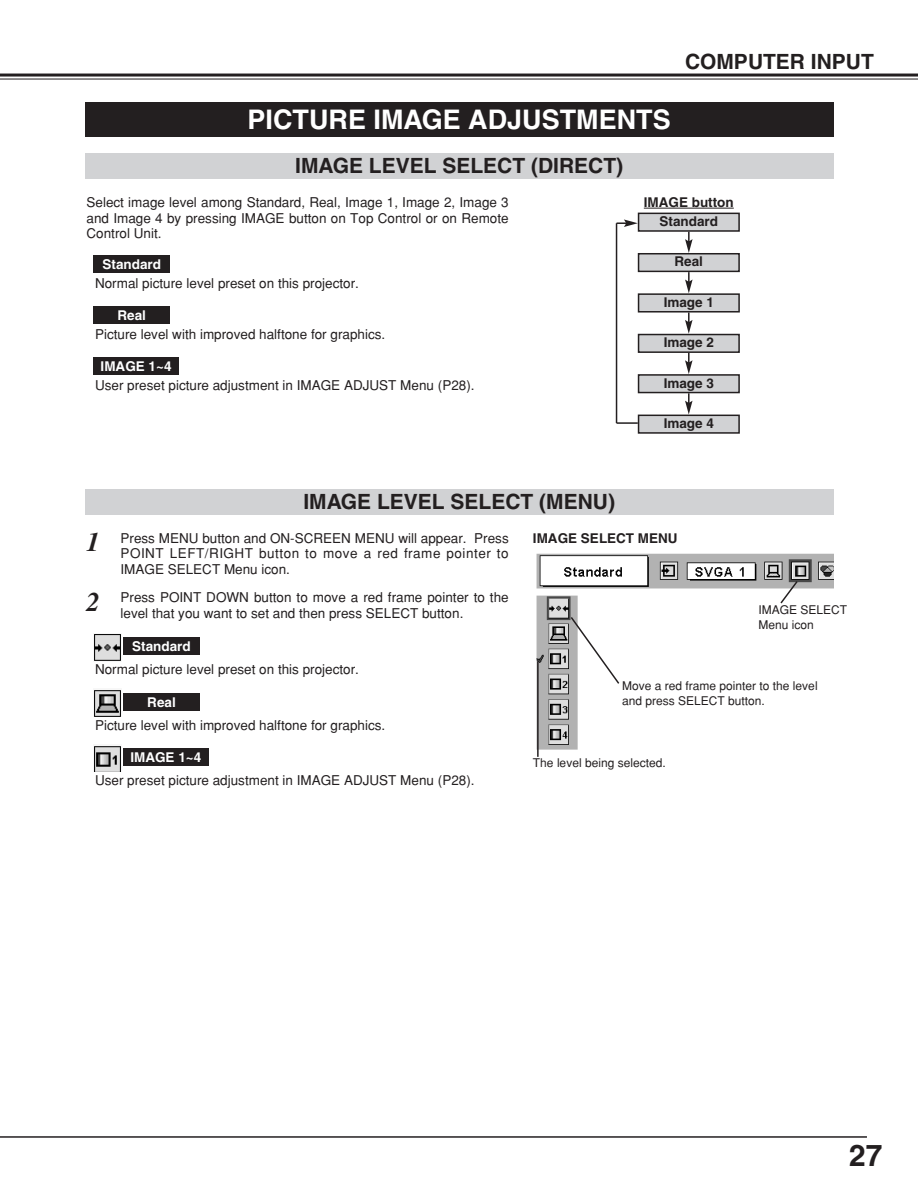
<style>
.page{position:relative;width:918px;height:1188px;background:#fff}
.page>*{position:absolute;margin:0;border:0;box-sizing:border-box;transform-origin:0 0}
.t1{font:700 30px "Helvetica";color:#231f20}
.t2{font:700 27px "Helvetica";color:#fff}
.t3{font:italic 700 27px "Times";color:#231f20}
.t4{font:700 21px "Helvetica";color:#231f20}
.t5{font:13.5px/15.8px "Helvetica";color:#231f20;text-align:justify}
.t6{font:700 13.5px/19.2px "Helvetica";color:#231f20;text-align:center}
.t7{font:700 13.5px "Helvetica";color:#fff}
.t8{font:12px/15px "Helvetica";color:#231f20}
.s1{font-family:"Times";font-weight:700;font-style:italic;font-size:27px}
</style>
<div class="page">
<hr style="left:0;top:74px;width:918px;height:3px;background:#231f20">
<hr style="left:0;top:79px;width:918px;height:1px;background:#231f20">
<hr style="left:0;top:1136px;width:867px;height:2px;background:#231f20">
<div style="left:85px;top:102px;width:748px;height:34px;background:#231f20"></div>
<div style="left:85px;top:489px;width:748px;height:25px;background:#d1d2d4"></div>
<img style="left:536px;top:553px;width:297px;height:197px">
<svg style="left:569px;top:615px;width:52px;height:70px"></svg>
<hr style="left:537px;top:661px;width:2px;height:96px;background:#231f20">
<div style="left:123px;top:638px;width:77px;height:17px;background:#231f20"></div>
<div style="left:123px;top:693px;width:77px;height:17px;background:#231f20"></div>
<div style="left:123px;top:748px;width:85px;height:17px;background:#231f20"></div>
<img style="left:94px;top:634px;width:27px;height:27px">
<img style="left:94px;top:690px;width:27px;height:26px">
<img style="left:94px;top:746px;width:27px;height:26px">
<svg style="left:779px;top:580px;width:20px;height:25px"></svg>
<div style="left:85px;top:153px;width:748px;height:26px;background:#d1d2d4"></div>
<hr style="left:644px;top:208px;width:90px;height:1px;background:#231f20">
<div style="left:639px;top:213px;width:100px;height:18px;background:#d1d2d4"></div>
<div style="left:638px;top:213px;width:102px;height:19px;border:2px solid #231f20"></div>
<div style="left:639px;top:254px;width:100px;height:17px;background:#d1d2d4"></div>
<div style="left:638px;top:253px;width:102px;height:19px;border:2px solid #231f20"></div>
<svg style="left:685px;top:232px;width:8px;height:21px"></svg>
<hr style="left:616px;top:223px;width:1px;height:200px;background:#231f20">
<svg style="left:617px;top:219px;width:21px;height:8px"></svg>
<div style="left:639px;top:294px;width:100px;height:18px;background:#d1d2d4"></div>
<div style="left:638px;top:293px;width:102px;height:20px;border:2px solid #231f20"></div>
<svg style="left:685px;top:272px;width:8px;height:21px"></svg>
<div style="left:639px;top:335px;width:100px;height:17px;background:#d1d2d4"></div>
<div style="left:638px;top:334px;width:102px;height:19px;border:2px solid #231f20"></div>
<svg style="left:685px;top:313px;width:8px;height:21px"></svg>
<hr style="left:617px;top:422px;width:21px;height:2px;background:#231f20">
<div style="left:639px;top:375px;width:100px;height:18px;background:#d1d2d4"></div>
<div style="left:638px;top:374px;width:102px;height:19px;border:2px solid #231f20"></div>
<svg style="left:685px;top:353px;width:8px;height:21px"></svg>
<div style="left:639px;top:415px;width:100px;height:18px;background:#d1d2d4"></div>
<div style="left:638px;top:415px;width:102px;height:19px;border:2px solid #231f20"></div>
<svg style="left:685px;top:393px;width:8px;height:22px"></svg>
<div style="left:94px;top:255px;width:76px;height:17px;background:#231f20"></div>
<div style="left:94px;top:306px;width:76px;height:17px;background:#231f20"></div>
<div style="left:94px;top:357px;width:85px;height:17px;background:#231f20"></div>
<h2 class="t2" style="left:248px;top:110px;width:425px">PICTURE IMAGE ADJUSTMENTS</h2>
<h3 class="t4" style="left:685px;top:53px;width:190px">COMPUTER INPUT</h3>
<h3 class="t4" style="left:295px;top:158px;width:329px">IMAGE LEVEL SELECT (DIRECT)</h3>
<p class="t5" style="left:87px;top:195px;width:424px">Select image level among Standard, Real, Image 1, Image 2, Image 3 and Image 4 by pressing IMAGE button on Top Control or on Remote Control Unit.</p>
<p class="t6" style="left:644px;top:194px;width:91px">IMAGE button<br>Standard</p>
<p class="t6" style="left:675px;top:253px;width:30px">Real</p>
<p class="t6" style="left:664px;top:294px;width:52px">Image 1</p>
<p class="t6" style="left:664px;top:334px;width:52px">Image 2</p>
<p class="t6" style="left:664px;top:375px;width:52px">Image 3</p>
<p class="t6" style="left:664px;top:415px;width:52px">Image 4</p>
<p class="t7" style="left:103px;top:259px;width:60px">Standard</p>
<p class="t5" style="left:95px;top:276px;width:266px">Normal picture level preset on this projector.</p>
<p class="t5" style="left:95px;top:327px;width:292px">Picture level with improved halftone for graphics.</p>
<p class="t5" style="left:95px;top:378px;width:381px">User preset picture adjustment in IMAGE ADJUST Menu (P28).</p>
<p class="t7" style="left:118px;top:310px;width:30px">Real</p>
<p class="t7" style="left:101px;top:361px;width:72px">IMAGE 1~4</p>
<h2 class="t3" style="left:87px;top:533px;width:15px">1</h2>
<h3 class="t4" style="left:303px;top:494px;width:313px">IMAGE LEVEL SELECT (MENU)</h3>
<p class="t5" style="left:121px;top:531px;width:390px">Press MENU button and ON-SCREEN MENU will appear. Press POINT LEFT/RIGHT button to move a red frame pointer to IMAGE SELECT Menu icon.</p>
<p class="t6" style="left:533px;top:530px;width:146px">IMAGE SELECT MENU</p>
<p class="t5" style="left:121px;top:591px;width:390px;text-indent:-34px"><span class="s1">2</span> Press POINT DOWN button to move a red frame pointer to the level that you want to set and then press SELECT button.</p>
<p class="t7" style="left:132px;top:642px;width:60px">Standard</p>
<p class="t5" style="left:95px;top:663px;width:266px">Normal picture level preset on this projector.</p>
<p class="t8" style="left:758px;top:603px;width:90px">IMAGE SELECT<br>Menu icon</p>
<p class="t7" style="left:147px;top:697px;width:30px">Real</p>
<p class="t5" style="left:95px;top:718px;width:292px">Picture level with improved halftone for graphics.</p>
<p class="t7" style="left:130px;top:752px;width:72px">IMAGE 1~4</p>
<p class="t5" style="left:95px;top:774px;width:381px">User preset picture adjustment in IMAGE ADJUST Menu (P28).</p>
<p class="t8" style="left:622px;top:680px;width:197px">Move a red frame pointer to the level and press SELECT button.</p>
<p class="t8" style="left:533px;top:756px;width:134px">The level being selected.</p>
<h1 class="t1" style="left:849px;top:1145px;width:35px">27</h1>
</div>
